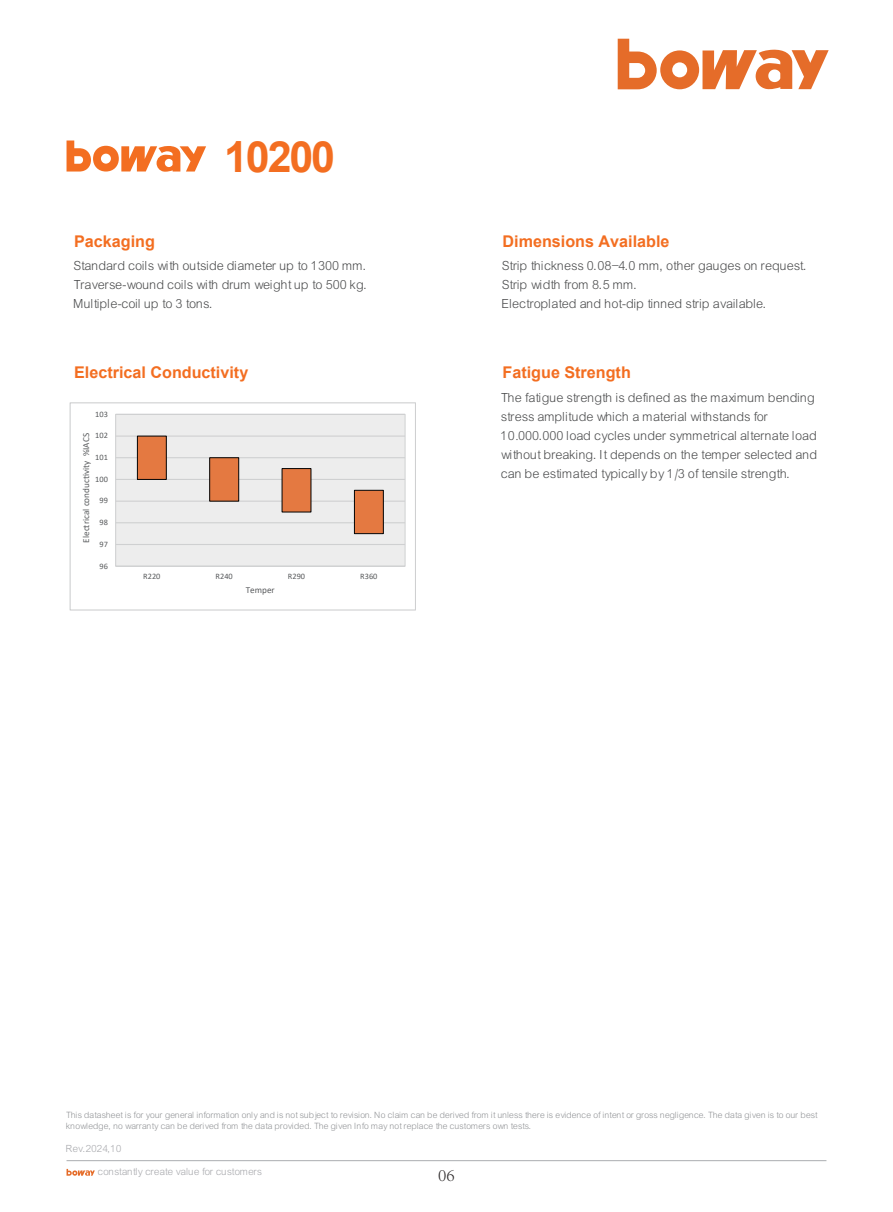
<style>
.page{position:relative;width:893px;height:1212px;background:#fff}
.page>*{position:absolute;margin:0;border:0;box-sizing:border-box;transform-origin:0 0}
.t1{font:700 43.05px "Arial";letter-spacing:-.05em;color:#f36e21}
.t2{font:300 18px "Adobe Song Std";color:#231f20}
.t3{font:700 16.2px "Arial";color:#f36e21}
.t4{font:13.5px/19.2px "Arial Lgt";color:#4b4c4d}
.t5{font:10.65px "Arial Lgt";color:#a8a9ad}
.t6{font:9.3px/11.2px "Arial Lgt";color:#939598}
.t7{font:9.15px "Calibri";color:#595b5d}
.t8{font:8.25px "Calibri";color:#595b5d}
.s1{font-family:"Adobe Song Std";font-weight:300}
</style>
<div class="page">
<hr style="left:67px;top:1160px;width:759px;height:1px;background:#abadb0">
<div style="left:116px;top:414px;width:289px;height:152px;background:#ededed"></div>
<hr style="left:116px;top:435px;width:289px;height:2px;background:#cfd0d1">
<hr style="left:116px;top:457px;width:289px;height:1px;background:#cfd0d1">
<hr style="left:116px;top:479px;width:289px;height:1px;background:#cfd0d1">
<hr style="left:116px;top:501px;width:289px;height:1px;background:#cfd0d1">
<hr style="left:116px;top:522px;width:289px;height:1px;background:#cfd0d1">
<hr style="left:116px;top:544px;width:289px;height:1px;background:#cfd0d1">
<div style="left:115px;top:414px;width:290px;height:153px;border:1px solid #cfd0d1"></div>
<svg style="left:137px;top:435px;width:247px;height:99px"></svg>
<hr style="left:116px;top:566px;width:289px;height:1px;background:#cfd0d1">
<div style="left:70px;top:402px;width:346px;height:208px;border:1px solid #cfd0d1"></div>
<svg style="left:67px;top:140px;width:139px;height:32px"></svg>
<svg style="left:618px;top:39px;width:211px;height:51px"></svg>
<svg style="left:67px;top:1169px;width:28px;height:7px"></svg>
<h1 class="t1" style="left:224px;top:126px;width:113px">10200</h1>
<p class="t3" style="left:74px;top:230px;width:82px">Packaging</p>
<p class="t3" style="left:502px;top:230px;width:169px">Dimensions Available</p>
<p class="t4" style="left:74px;top:256px;width:295px;text-align:justify">Standard coils with outside diameter up to 1300 mm.<br>Traverse-wound coils with drum weight up to 500 kg.<br>Multiple-coil up to 3 tons.</p>
<p class="t4" style="left:502px;top:256px;width:307px">Strip thickness 0.08–4.0 mm, other gauges on request.<br>Strip width from 8.5 mm.<br>Electroplated and hot-dip tinned strip available.</p>
<p class="t3" style="left:74px;top:361px;width:176px">Electrical Conductivity</p>
<p class="t3" style="left:502px;top:361px;width:130px">Fatigue Strength</p>
<p class="t8" style="left:95px;top:408px;width:14px">103</p>
<p class="t8" style="left:95px;top:430px;width:14px">102</p>
<p class="t7" style="left:80px;top:543px;width:111px;rotate:-90deg">Electrical conduc vity %IACS</p>
<p class="t8" style="left:95px;top:452px;width:14px">101</p>
<p class="t8" style="left:95px;top:473px;width:14px">100</p>
<p class="t8" style="left:100px;top:495px;width:10px">99</p>
<p class="t8" style="left:100px;top:517px;width:10px">98</p>
<p class="t8" style="left:100px;top:538px;width:10px">97</p>
<p class="t8" style="left:100px;top:560px;width:10px">96</p>
<p class="t8" style="left:143px;top:571px;width:19px">R220</p>
<p class="t8" style="left:216px;top:571px;width:19px">R240</p>
<p class="t8" style="left:288px;top:571px;width:19px">R290</p>
<p class="t8" style="left:360px;top:571px;width:19px">R360</p>
<p class="t7" style="left:246px;top:584px;width:30px">Temper</p>
<p class="t4" style="left:502px;top:388px;width:318px">The fatigue strength is defined as the maximum bending stress amplitude which a material withstands for 10<span class="s1">.</span>000.000 load cycles under symmetrical alternate load without breaking. It depends on the temper selected and can be estimated typically by 1/3 of tensile strength.</p>
<p class="t6" style="left:67px;top:1109px;width:753px">This datasheet is for your general information only and is not subject to revision. No claim can be derived from it unless there is evidence of intent or gross negligence. The data given is to our best knowledge, no warranty can be derived from the data provided. The given Info may not replace the customers own tests.</p>
<p class="t5" style="left:67px;top:1142px;width:57px">Rev.2024,10</p>
<p class="t5" style="left:98px;top:1166px;width:166px">constantly create value for customers</p>
<h2 class="t2" style="left:438px;top:1164px;width:18px">06</h2>
</div>
